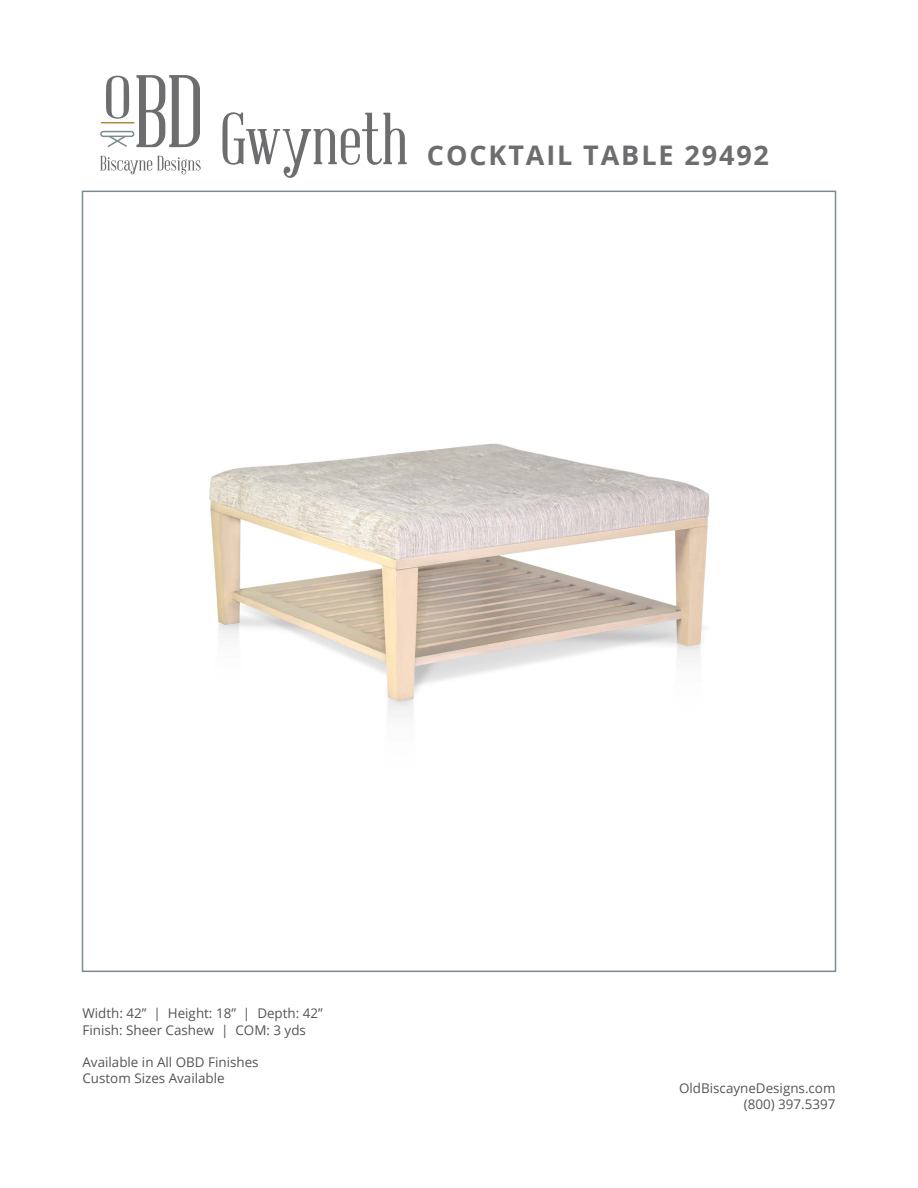
<style>
.page{position:relative;width:918px;height:1188px;background:#fff}
.page>*{position:absolute;margin:0;border:0;box-sizing:border-box;transform-origin:0 0}
.t1{font:72px "Abraham Lincoln";color:#6d6d6f}
.t2{font:700 27px "Open Sans";letter-spacing:.07em;color:#6d6d6f}
.t3{font:13.35px/16px "Open Sans";color:#545653}
</style>
<div class="page">
<img style="left:209px;top:443px;width:501px;height:273px">
<div style="left:100px;top:131px;width:34px;height:6px;border:2px solid #7a8c91;border-radius:2px"></div>
<svg style="left:106px;top:134px;width:23px;height:13px"></svg>
<svg style="left:106px;top:76px;width:23px;height:43px"></svg>
<hr style="left:101px;top:122px;width:33px;height:1px;background:#ad8b3e">
<svg style="left:136px;top:75px;width:64px;height:72px"></svg>
<svg style="left:100px;top:156px;width:101px;height:18px"></svg>
<h1 class="t1" style="left:220px;top:102px;width:190px">Gwyneth</h1>
<h2 class="t2" style="left:427px;top:136px;width:344px">COCKTAIL TABLE 29492</h2>
<p class="t3" style="left:82px;top:1005px;width:242px">Width: 42” | Height: 18” | Depth: 42”<br>Finish: Sheer Cashew | COM: 3 yds</p>
<p class="t3" style="left:82px;top:1053px;width:178px">Available in All OBD Finishes<br>Custom Sizes Available</p>
<p class="t3" style="left:679px;top:1080px;width:158px;text-align:right">OldBiscayneDesigns.com (800) 397.5397</p>
</div>
